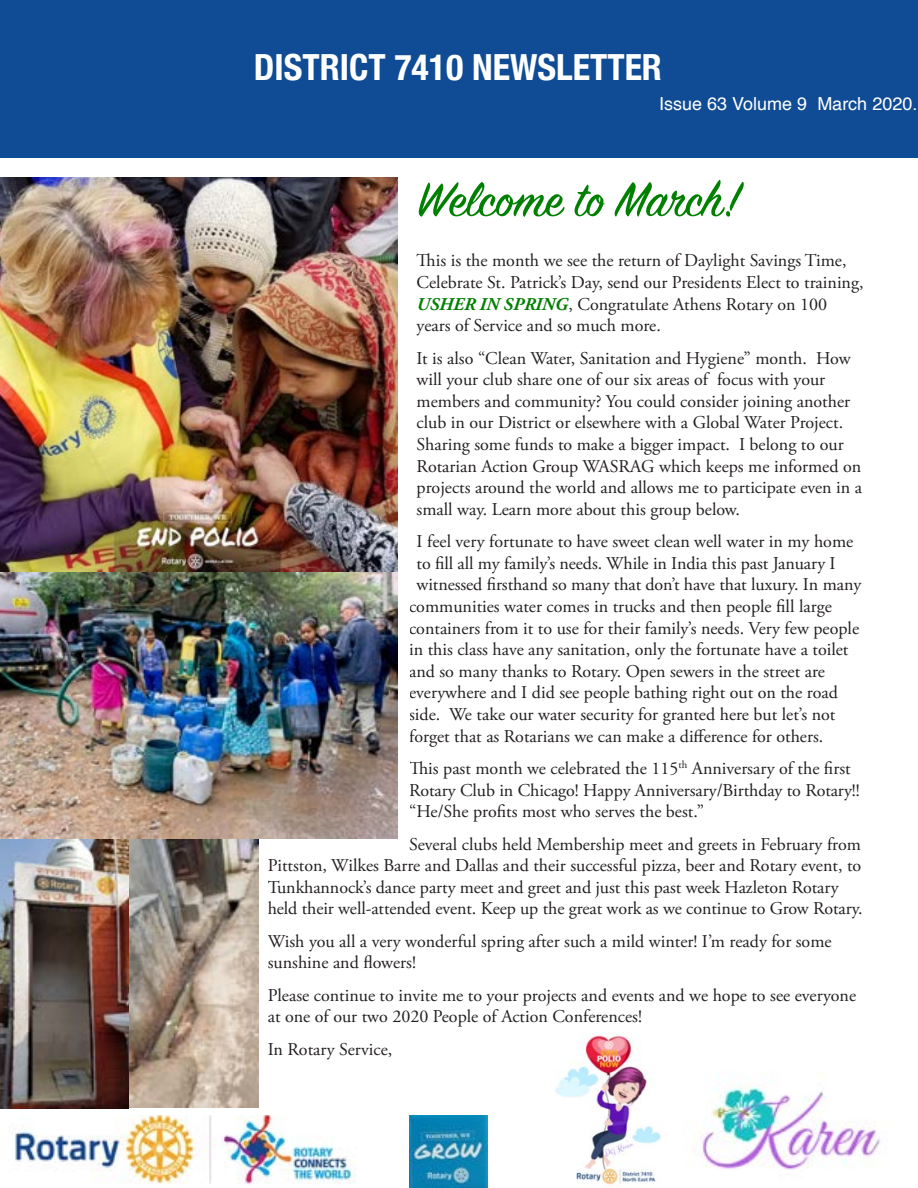
<style>
.page{position:relative;width:918px;height:1188px;background:#fff}
.page>*{position:absolute;margin:0;border:0;box-sizing:border-box;transform-origin:0 0}
.t1{font:54px "Sign Painter House Script";color:#008000}
.t2{font:700 condensed 36px "Helvetica Neue";color:#fff}
.t3{font:18px/21.6px "Adobe Garamond Pro";color:#231f20}
.t4{font:18px "Helvetica";color:#fff}
.s1{font-weight:700;font-style:italic;color:#008000}
</style>
<div class="page">
<div style="left:0;top:0;width:917px;height:158px;background:#0f4c95"></div>
<img style="left:15px;top:1116px;width:341px;height:69px">
<img style="left:0;top:178px;width:397px;height:393px">
<img style="left:0;top:573px;width:398px;height:266px">
<img style="left:128px;top:840px;width:131px;height:268px">
<img style="left:0;top:840px;width:128px;height:269px">
<img style="left:695px;top:1072px;width:186px;height:98px">
<img style="left:555px;top:1034px;width:106px;height:154px">
<img style="left:409px;top:1116px;width:78px;height:72px">
<h2 class="t2" style="left:254px;top:45px;width:410px">DISTRICT 7410 NEWSLETTER</h2>
<p class="t4" style="left:659px;top:96px;width:260px">Issue 63 Volume 9 March 2020.</p>
<h1 class="t1" style="left:417px;top:165px;width:325px">Welcome to March!</h1>
<p class="t3" style="left:417px;top:252px;width:448px">This is the month we see the return of Daylight Savings Time, Celebrate St. Patrick’s Day, send our Presidents Elect to training, <span class="s1">USHER IN SPRING</span>, Congratulate Athens Rotary on 100 years of Service and so much more.</p>
<p class="t3" style="left:417px;top:349px;width:447px">It is also “Clean Water, Sanitation and Hygiene” month. How will your club share one of our six areas of focus with your members and community? You could consider joining another club in our District or elsewhere with a Global Water Project.<br>Sharing some funds to make a bigger impact. I belong to our Rotarian Action Group WASRAG which keeps me informed on projects around the world and allows me to participate even in a small way. Learn more about this group below.</p>
<p class="t3" style="left:417px;top:532px;width:438px">I feel very fortunate to have sweet clean well water in my home</p>
<p class="t3" style="left:417px;top:554px;width:421px">to fill all my family’s needs. While in India this past January I</p>
<p class="t3" style="left:417px;top:576px;width:446px">witnessed firsthand so many that don’t have that luxury. In many</p>
<p class="t3" style="left:409px;top:597px;width:424px">communities water comes in trucks and then people fill large</p>
<p class="t3" style="left:409px;top:619px;width:452px">containers from it to use for their family’s needs. Very few people</p>
<p class="t3" style="left:409px;top:640px;width:441px">in this class have any sanitation, only the fortunate have a toilet</p>
<p class="t3" style="left:409px;top:662px;width:417px">and so many thanks to Rotary. Open sewers in the street are</p>
<p class="t3" style="left:409px;top:684px;width:430px">everywhere and I did see people bathing right out on the road</p>
<p class="t3" style="left:409px;top:705px;width:428px">side. We take our water security for granted here but let’s not</p>
<p class="t3" style="left:409px;top:727px;width:416px">forget that as Rotarians we can make a difference for others.</p>
<p class="t3" style="left:409px;top:759px;width:452px">This past month we celebrated the 115<sup>th</sup> Anniversary of the first<br>Rotary Club in Chicago! Happy Anniversary/Birthday to Rotary!! “He/She profits most who serves the best.”</p>
<p class="t3" style="left:268px;top:835px;width:596px;text-indent:141px">Several clubs held Membership meet and greets in February from Pittston, Wilkes Barre and Dallas and their successful pizza, beer and Rotary event, to Tunkhannock’s dance party meet and greet and just this past week Hazleton Rotary held their well-attended event. Keep up the great work as we continue to Grow Rotary.</p>
<p class="t3" style="left:268px;top:932px;width:565px">Wish you all a very wonderful spring after such a mild winter! I’m ready for some sunshine and flowers!</p>
<p class="t3" style="left:268px;top:986px;width:590px">Please continue to invite me to your projects and events and we hope to see everyone at one of our two 2020 People of Action Conferences!</p>
<p class="t3" style="left:268px;top:1040px;width:126px">In Rotary Service,</p>
</div>
